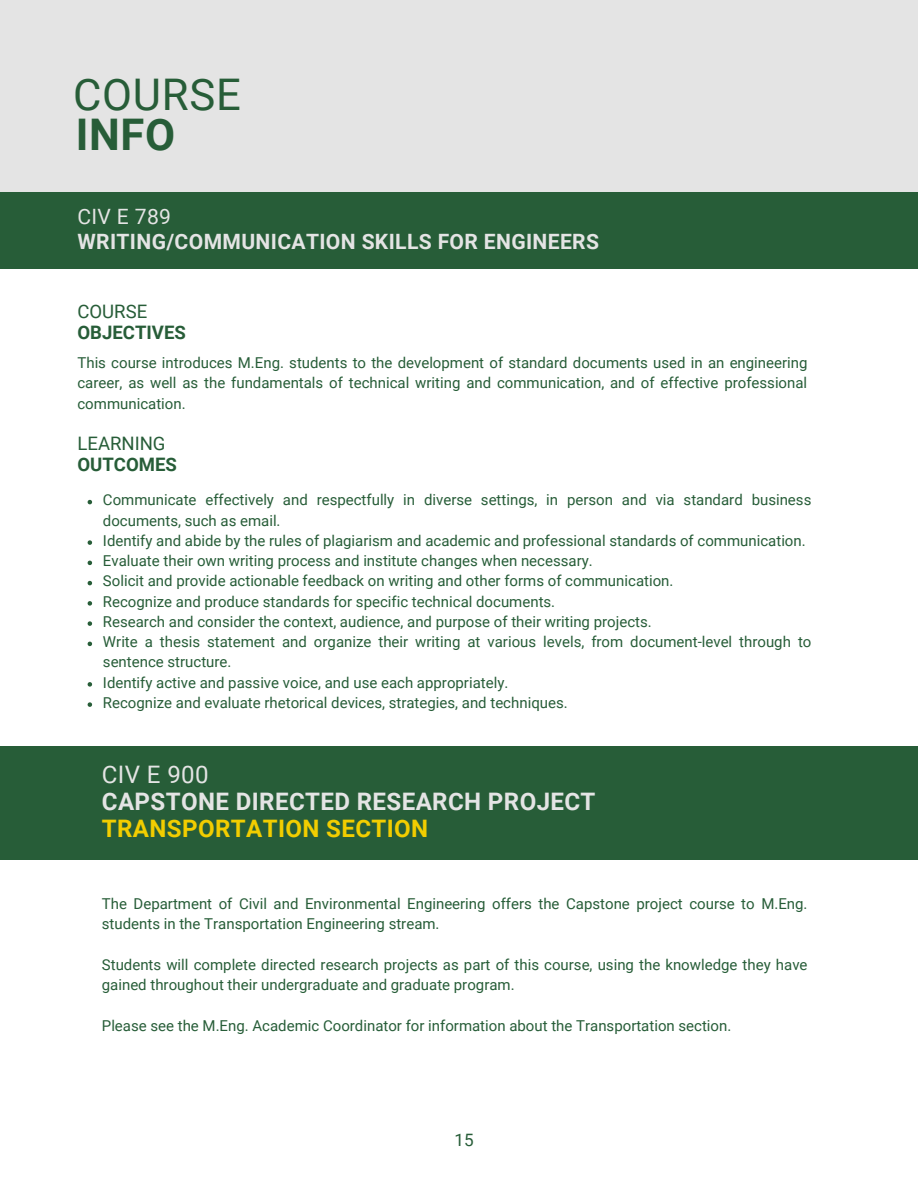
<style>
.page{position:relative;width:918px;height:1188px;background:#fff}
.page>*{position:absolute;margin:0;border:0;box-sizing:border-box;transform-origin:0 0}
.t1{font:43.65px "Roboto";letter-spacing:.015em;color:#275d38}
.t2{font:700 43.65px "Roboto";color:#275d38}
.t3{font:700 24.15px "Roboto";letter-spacing:.015em;color:#e4e4e4}
.t4{font:700 24.15px "Roboto";letter-spacing:.015em;color:#f2cd00}
.t5{font:24.15px "Roboto";letter-spacing:.015em;color:#e4e4e4}
.t6{font:700 21.15px "Roboto";letter-spacing:.015em;color:#e4e4e4}
.t7{font:21.15px "Roboto";letter-spacing:.015em;color:#e4e4e4}
.t8{font:700 18.6px "Roboto";color:#275d38}
.t9{font:18.6px "Roboto";color:#275d38}
.t10{font:17.1px "Roboto";color:#275d38}
.t11{font:15px/20.2px "Roboto";color:#275d38}
</style>
<div class="page">
<div style="left:0;top:192px;width:918px;height:77px;background:#275d38"></div>
<svg style="left:88px;top:500px;width:4px;height:4px"></svg>
<svg style="left:88px;top:540px;width:4px;height:5px"></svg>
<svg style="left:88px;top:561px;width:4px;height:4px"></svg>
<svg style="left:88px;top:581px;width:4px;height:4px"></svg>
<svg style="left:88px;top:601px;width:4px;height:5px"></svg>
<svg style="left:88px;top:621px;width:4px;height:5px"></svg>
<svg style="left:88px;top:642px;width:4px;height:4px"></svg>
<svg style="left:88px;top:682px;width:4px;height:5px"></svg>
<svg style="left:88px;top:702px;width:4px;height:5px"></svg>
<div style="left:0;top:0;width:918px;height:192px;background:#e4e4e4"></div>
<div style="left:0;top:747px;width:918px;height:113px;background:#275d38"></div>
<p class="t1" style="left:73px;top:70px;width:169px">COURSE</p>
<p class="t2" style="left:76px;top:110px;width:101px">INFO</p>
<p class="t7" style="left:77px;top:205px;width:95px">CIV E 789</p>
<p class="t6" style="left:77px;top:229px;width:523px">WRITING/COMMUNICATION SKILLS FOR ENGINEERS</p>
<p class="t9" style="left:77px;top:301px;width:71px">COURSE</p>
<p class="t8" style="left:77px;top:322px;width:110px">OBJECTIVES</p>
<p class="t11" style="left:77px;top:353px;width:732px;text-align:justify">This course introduces M.Eng. students to the development of standard documents used in an engineering career, as well as the fundamentals of technical writing and communication, and of effective professional communication.</p>
<p class="t9" style="left:77px;top:433px;width:90px">LEARNING</p>
<p class="t8" style="left:77px;top:454px;width:101px">OUTCOMES</p>
<p class="t11" style="left:103px;top:490px;width:710px">Communicate effectively and respectfully in diverse settings, in person and via standard business documents, such as email.</p>
<p class="t11" style="left:103px;top:531px;width:704px">Identify and abide by the rules of plagiarism and academic and professional standards of communication.</p>
<p class="t11" style="left:103px;top:551px;width:491px">Evaluate their own writing process and institute changes when necessary.</p>
<p class="t11" style="left:103px;top:571px;width:572px">Solicit and provide actionable feedback on writing and other forms of communication.</p>
<p class="t11" style="left:103px;top:591px;width:454px">Recognize and produce standards for specific technical documents.</p>
<p class="t11" style="left:103px;top:612px;width:550px">Research and consider the context, audience, and purpose of their writing projects.</p>
<p class="t11" style="left:103px;top:632px;width:710px">Write a thesis statement and organize their writing at various levels, from document-level through to sentence structure.</p>
<p class="t11" style="left:103px;top:672px;width:407px">Identify active and passive voice, and use each appropriately.</p>
<p class="t11" style="left:103px;top:693px;width:466px">Recognize and evaluate rhetorical devices, strategies, and techniques.</p>
<p class="t5" style="left:102px;top:761px;width:108px">CIV E 900</p>
<p class="t3" style="left:102px;top:788px;width:495px">CAPSTONE DIRECTED RESEARCH PROJECT</p>
<p class="t4" style="left:102px;top:815px;width:328px">TRANSPORTATION SECTION</p>
<p class="t11" style="left:102px;top:894px;width:707px">The Department of Civil and Environmental Engineering offers the Capstone project course to M.Eng. students in the Transportation Engineering stream.</p>
<p class="t11" style="left:102px;top:955px;width:707px">Students will complete directed research projects as part of this course, using the knowledge they have gained throughout their undergraduate and graduate program.</p>
<p class="t11" style="left:102px;top:1015px;width:631px">Please see the M.Eng. Academic Coordinator for information about the Transportation section.</p>
<p class="t10" style="left:455px;top:1130px;width:21px">15</p>
</div>
